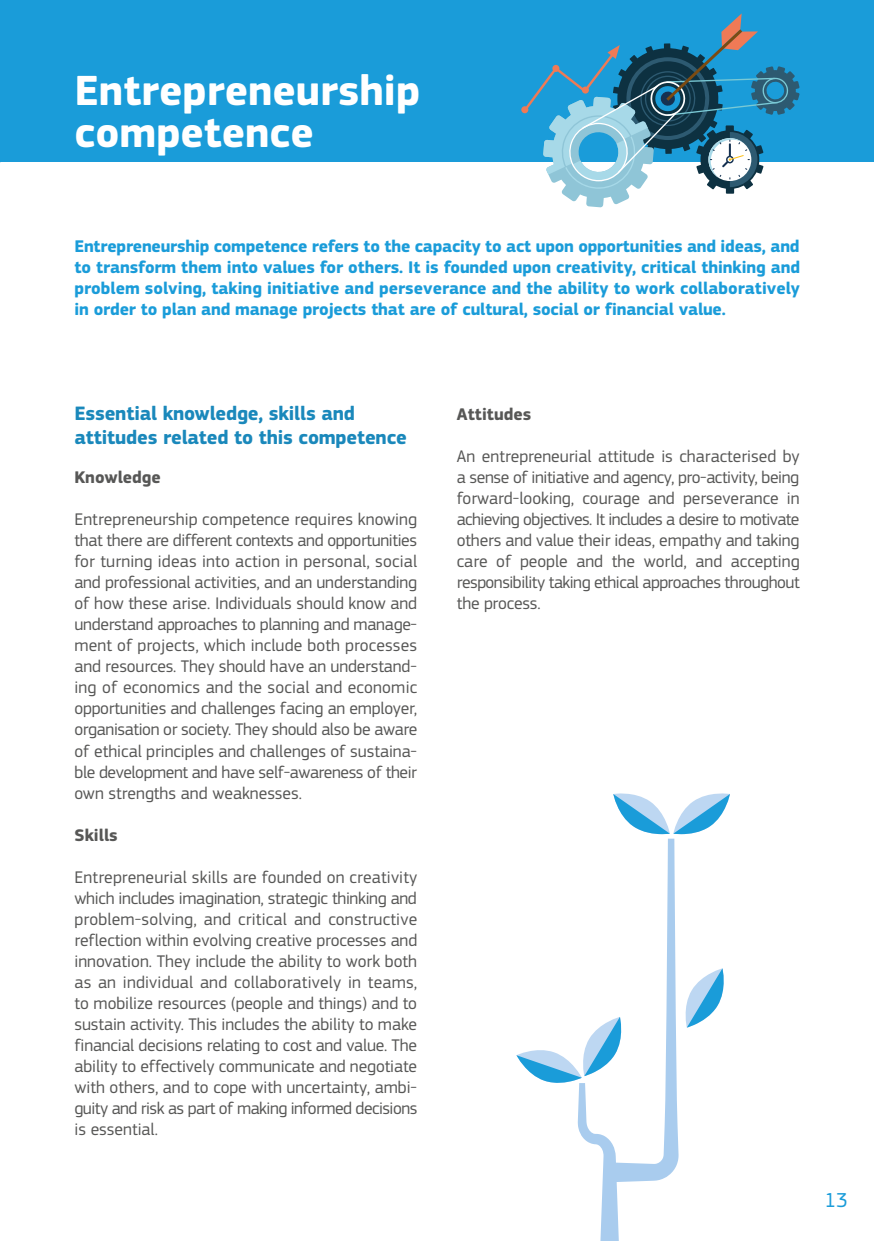
<style>
.page{position:relative;width:874px;height:1241px;background:#fff}
.page>*{position:absolute;margin:0;border:0;box-sizing:border-box;transform-origin:0 0}
.Titre{font:700 43.75px/42px "EC Square Sans Pro";color:#fff}
.t1{font:21px "EC Square Sans Pro";color:#1a9cd9}
.Titre2{font:700 20.12px/24.2px "EC Square Sans Pro";letter-spacing:-.01em;color:#1a88bb}
.Body{font:17.5px/21px "EC Square Sans Pro";letter-spacing:-.025em;color:#575756;text-align:justify}
.Intro{font:700 17.5px/21px "EC Square Sans Pro";letter-spacing:-.01em;color:#1a9cd9;text-align:justify}
.Intertitres{font:700 17.5px "EC Square Sans Pro";color:#575756}
</style>
<div class="page">
<div style="left:0;top:0;width:873px;height:161px;background:#1a9cd9"></div>
<svg style="left:516px;top:793px;width:213px;height:447px"></svg>
<div style="left:521px;top:106px;width:7px;height:7px;background:#ef7a56;border-radius:50%"></div>
<svg style="left:524px;top:13px;width:275px;height:194px"></svg>
<p class="Titre" style="left:74px;top:71px;width:347px">Entrepreneurship competence</p>
<p class="Intro" style="left:74px;top:236px;width:726px">Entrepreneurship competence refers to the capacity to act upon opportunities and ideas, and to transform them into values for others. It is founded upon creativity, critical thinking and problem solving, taking initiative and perseverance and the ability to work collaboratively in order to plan and manage projects that are of cultural, social or financial value.</p>
<p class="Titre2" style="left:74px;top:402px;width:334px">Essential knowledge, skills and attitudes related to this competence</p>
<p class="Intertitres" style="left:74px;top:467px;width:88px">Knowledge</p>
<p class="Body" style="left:74px;top:509px;width:344px">Entrepreneurship competence requires knowing that there are different contexts and opportunities for turning ideas into action in personal, social and professional activities, and an understanding of how these arise. Individuals should know and understand approaches to planning and manage&shy;ment of projects, which include both processes and resources. They should have an understand&shy;ing of economics and the social and economic opportunities and challenges facing an employer, organisation or society. They should also be aware of ethical principles and challenges of sustaina&shy;ble development and have self-awareness of their own strengths and weaknesses.</p>
<p class="Intertitres" style="left:74px;top:824px;width:45px">Skills</p>
<p class="Body" style="left:74px;top:866px;width:344px">Entrepreneurial skills are founded on creativity which includes imagination, strategic thinking and problem-solving, and critical and constructive reflection within evolving creative processes and innovation. They include the ability to work both as an individual and collaboratively in teams, to mobilize resources (people and things) and to sustain activity. This includes the ability to make financial decisions relating to cost and value. The ability to effectively communicate and negotiate with others, and to cope with uncertainty, ambi&shy;guity and risk as part of making informed decisions is essential.</p>
<p class="Intertitres" style="left:456px;top:404px;width:76px">Attitudes</p>
<p class="Body" style="left:456px;top:446px;width:344px">An entrepreneurial attitude is characterised by a sense of initiative and agency, pro-activity, being forward-looking, courage and perseverance in achieving objectives. It includes a desire to motivate others and value their ideas, empathy and taking care of people and the world, and accepting responsibility taking ethical approaches throughout the process.</p>
<p class="t1" style="left:823px;top:1187px;width:25px">13</p>
</div>
